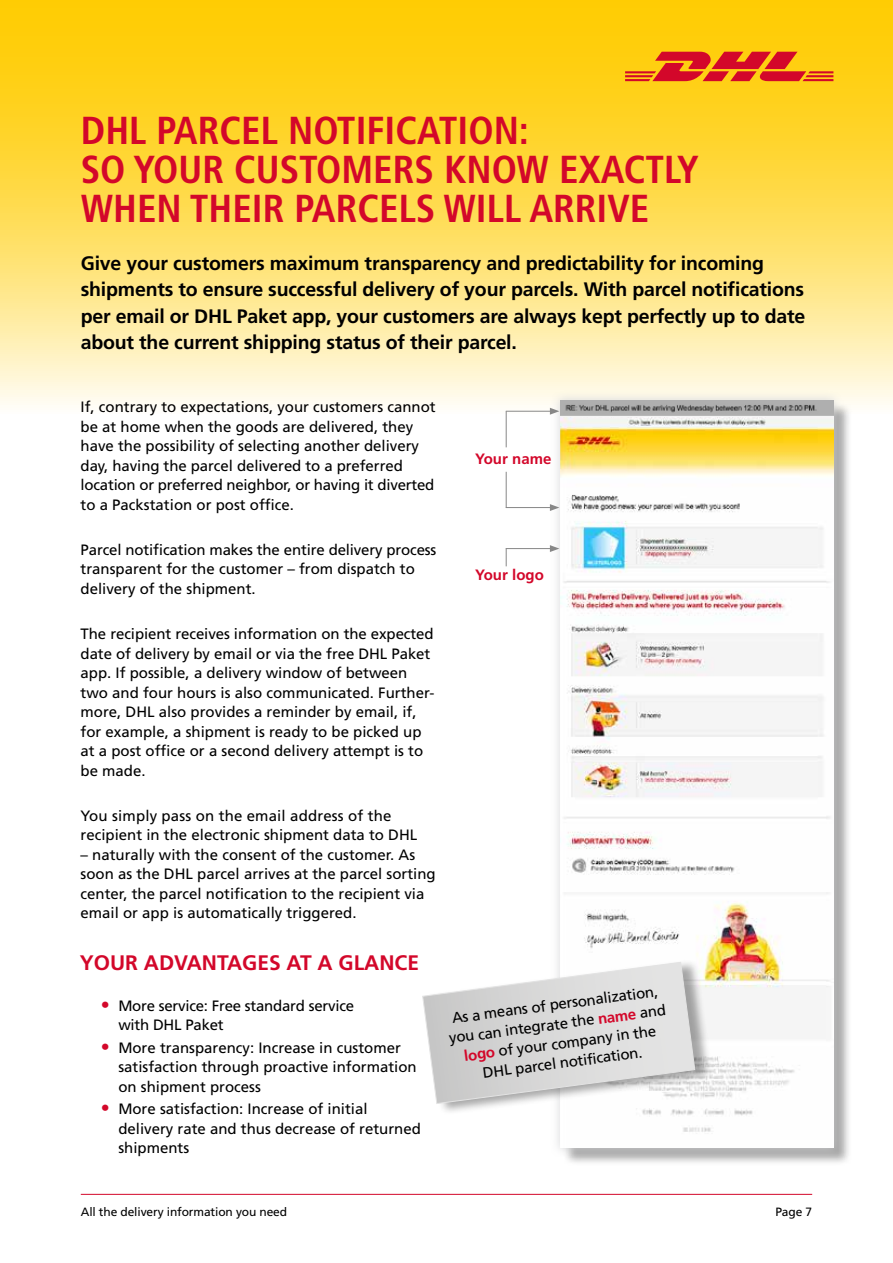
<style>
.page{position:relative;width:893px;height:1263px;background:#fff}
.page>*{position:absolute;margin:0;border:0;box-sizing:border-box;transform-origin:0 0}
.t1{font:700 condensed 39px/39px "Frutiger LT Std";color:#d3072a}
.t2{font:700 21px "Frutiger";color:#d3072a}
.t3{font:700 19.5px/26.4px "Frutiger LT Std";letter-spacing:-.01em;color:#000}
.t4{font:15px/19.5px "Frutiger";color:#000}
.t5{font:15px/19.5px "Frutiger LT Std";color:#000}
.t6{font:700 15px "Frutiger";color:#d3072a}
.t7{font:12px "Frutiger";letter-spacing:-.01em;color:#000}
.s1{font-size:18px;color:#d3072a}
.s2{font-weight:700;color:#d3072a}
</style>
<div class="page">
<hr style="left:81px;top:1194px;width:731px;height:1px;background:#d3072a">
<svg style="left:0;top:0;width:893px;height:443px"></svg>
<svg style="left:625px;top:52px;width:208px;height:29px"></svg>
<div style="left:562px;top:402px;width:290px;height:764px;background:#000;opacity:.35"></div>
<div style="left:550px;top:390px;width:293px;height:768px;background:#cfd0d2;opacity:.75"></div>
<img style="left:560px;top:416px;width:273px;height:732px">
<img style="left:560px;top:400px;width:273px;height:16px">
<div style="left:425px;top:958px;width:288px;height:158px;background:#000;opacity:.35"></div>
<svg style="left:422px;top:961px;width:274px;height:143px"></svg>
<hr style="left:506px;top:411px;width:46px;height:1px;background:#878787">
<svg style="left:550px;top:408px;width:9px;height:7px"></svg>
<hr style="left:506px;top:411px;width:1px;height:36px;background:#878787">
<hr style="left:506px;top:507px;width:46px;height:1px;background:#878787">
<svg style="left:550px;top:504px;width:9px;height:7px"></svg>
<hr style="left:506px;top:472px;width:1px;height:36px;background:#878787">
<hr style="left:506px;top:548px;width:46px;height:1px;background:#878787">
<svg style="left:550px;top:545px;width:9px;height:7px"></svg>
<svg style="left:506px;top:549px;width:1px;height:17px"></svg>
<h1 class="t1" style="left:81px;top:111px;width:620px">DHL PARCEL NOTIFICATION:<br>SO YOUR CUSTOMERS KNOW EXACTLY<br>WHEN THEIR PARCELS WILL ARRIVE</h1>
<p class="t3" style="left:81px;top:250px;width:726px">Give your customers maximum transparency and predictability for incoming shipments to ensure successful delivery of your parcels. With parcel notifications per email or DHL Paket app, your customers are always kept perfectly up to date about the current shipping status of their parcel.</p>
<p class="t4" style="left:81px;top:397px;width:357px">If, contrary to expectations, your customers cannot be at home when the goods are delivered, they have the possibility of selecting another delivery day, having the parcel delivered to a preferred location or preferred neighbor, or having it diverted to a Packstation or post office.</p>
<p class="t4" style="left:81px;top:540px;width:357px">Parcel notification makes the entire delivery process transparent for the customer – from dispatch to delivery of the shipment.</p>
<p class="t4" style="left:81px;top:624px;width:355px">The recipient receives information on the expected date of delivery by email or via the free DHL Paket app. If possible, a delivery window of between two and four hours is also communicated. Further&shy;more, DHL also provides a reminder by email, if, for example, a shipment is ready to be picked up at a post office or a second delivery attempt is to be made.</p>
<p class="t4" style="left:81px;top:805px;width:338px">You simply pass on the email address of the recipient in the electronic shipment data to DHL</p>
<p class="t4" style="left:81px;top:844px;width:357px">– naturally with the consent of the customer. As soon as the DHL parcel arrives at the parcel sorting center, the parcel notification to the recipient via email or app is automatically triggered.</p>
<p class="t6" style="left:475px;top:450px;width:78px">Your name</p>
<p class="t6" style="left:475px;top:566px;width:70px">Your logo</p>
<h2 class="t2" style="left:80px;top:951px;width:341px">YOUR ADVANTAGES AT A GLANCE</h2>
<p class="t5" style="left:118px;top:996px;width:237px;text-indent:-17px"><span class="s1">•</span> More service: Free standard service with DHL Paket</p>
<p class="t5" style="left:118px;top:1038px;width:300px;text-indent:-17px"><span class="s1">•</span> More transparency: Increase in customer satisfaction through proactive information on shipment process</p>
<p class="t5" style="left:118px;top:1099px;width:304px;text-indent:-17px"><span class="s1">•</span> More satisfaction: Increase of initial delivery rate and thus decrease of returned shipments</p>
<p class="t4" style="left:445px;top:1010px;width:220px;text-align:center;rotate:-8deg">As a means of personalization, you can integrate the <span class="s2">name</span> and <span class="s2">logo</span> of your company in the<br>DHL parcel notification.</p>
<p class="t7" style="left:81px;top:1205px;width:208px">All the delivery information you need</p>
<p class="t7" style="left:775px;top:1205px;width:38px">Page 7</p>
</div>
